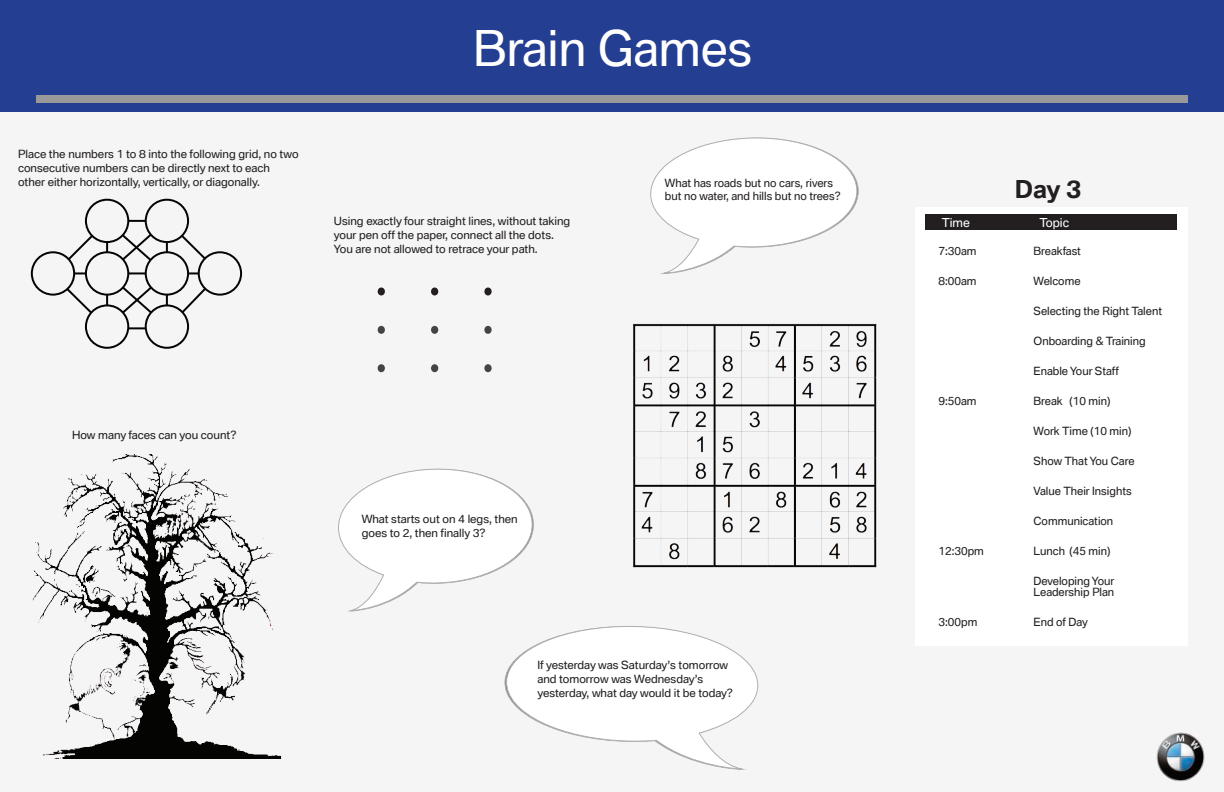
<style>
.page{position:relative;width:1224px;height:792px;background:#f5f5f5}
.page>*{position:absolute;margin:0;border:0;box-sizing:border-box;transform-origin:0 0}
.t1{font:65.8px "Century Gothic";color:#434444;scale:.92 1}
.t2{font:65.8px "Century Gothic";color:#231f20;scale:.92 1}
.t3{font:48px "BMW Type V2";color:#fff}
.t4{font:700 24px "BMW Type V2";color:#231f20}
.t5{font:12px "BMW Type V2";color:#fff}
.t6{font:11px/14px "BMW Type V2";color:#231f20}
</style>
<div class="page">
<div style="left:0;top:0;width:1224px;height:112px;background:#243e91"></div>
<div style="left:36px;top:95px;width:1151px;height:8px;background:#999"></div>
<div style="left:915px;top:208px;width:272px;height:438px;background:#fff"></div>
<img style="left:1156px;top:732px;width:49px;height:50px">
<svg style="left:650px;top:137px;width:209px;height:137px"></svg>
<svg style="left:338px;top:468px;width:196px;height:144px"></svg>
<svg style="left:504px;top:626px;width:255px;height:144px"></svg>
<div style="left:926px;top:214px;width:251px;height:16px;background:#231f20"></div>
<svg style="left:120px;top:232px;width:34px;height:31px"></svg>
<svg style="left:120px;top:285px;width:34px;height:30px"></svg>
<svg style="left:189px;top:272px;width:9px;height:2px"></svg>
<svg style="left:129px;top:272px;width:16px;height:2px"></svg>
<svg style="left:75px;top:272px;width:10px;height:2px"></svg>
<svg style="left:106px;top:296px;width:2px;height:8px"></svg>
<svg style="left:166px;top:296px;width:2px;height:8px"></svg>
<svg style="left:166px;top:243px;width:2px;height:8px"></svg>
<svg style="left:106px;top:243px;width:2px;height:8px"></svg>
<svg style="left:64px;top:286px;width:30px;height:29px"></svg>
<svg style="left:129px;top:327px;width:16px;height:2px"></svg>
<svg style="left:180px;top:286px;width:28px;height:29px"></svg>
<svg style="left:179px;top:233px;width:29px;height:28px"></svg>
<svg style="left:129px;top:220px;width:16px;height:2px"></svg>
<svg style="left:66px;top:233px;width:29px;height:29px"></svg>
<div style="left:85px;top:199px;width:44px;height:44px;border:2px solid #040503;border-radius:50%"></div>
<div style="left:31px;top:251px;width:44px;height:45px;border:2px solid #040503;border-radius:50%"></div>
<div style="left:198px;top:251px;width:44px;height:45px;border:2px solid #040503;border-radius:50%"></div>
<div style="left:85px;top:304px;width:44px;height:45px;border:2px solid #040503;border-radius:50%"></div>
<div style="left:145px;top:304px;width:44px;height:45px;border:2px solid #040503;border-radius:50%"></div>
<div style="left:145px;top:251px;width:44px;height:45px;border:2px solid #040503;border-radius:50%"></div>
<div style="left:85px;top:251px;width:44px;height:45px;border:2px solid #040503;border-radius:50%"></div>
<div style="left:145px;top:199px;width:44px;height:44px;border:2px solid #040503;border-radius:50%"></div>
<img style="left:32px;top:455px;width:250px;height:303px">
<img style="left:633px;top:324px;width:244px;height:244px">
<p class="t6" style="left:18px;top:148px;width:282px">Place the numbers 1 to 8 into the following grid, no two consecutive numbers can be directly next to each other either horizontally, vertically, or diagonally.</p>
<p class="t6" style="left:72px;top:430px;width:166px">How many faces can you count?</p>
<h2 class="t3" style="left:473px;top:20px;width:281px">Brain Games</h2>
<p class="t6" style="left:334px;top:216px;width:238px">Using exactly four straight lines, without taking your pen off the paper, connect all the dots.<br>You are not allowed to retrace your path.</p>
<h1 class="t2" style="left:372px;top:231px;width:136px">. . .</h1>
<h1 class="t1" style="left:372px;top:269px;width:136px">. . .</h1>
<h1 class="t1" style="left:372px;top:307px;width:136px">. . .</h1>
<p class="t6" style="left:362px;top:513px;width:158px">What starts out on 4 legs, then goes to 2, then finally 3?</p>
<p class="t6" style="left:665px;top:177px;width:177px;line-height:13.2px">What has roads but no cars, rivers but no water, and hills but no trees?</p>
<p class="t6" style="left:537px;top:660px;width:197px">If yesterday was Saturday’s tomorrow and tomorrow was Wednesday’s yesterday, what day would it be today?</p>
<h3 class="t4" style="left:1015px;top:175px;width:68px">Day 3</h3>
<p class="t5" style="left:942px;top:215px;width:30px">Time</p>
<p class="t5" style="left:1039px;top:215px;width:31px">Topic</p>
<p class="t6" style="left:939px;top:245px;width:39px">7:30am</p>
<p class="t6" style="left:1034px;top:245px;width:49px">Breakfast</p>
<p class="t6" style="left:939px;top:275px;width:39px">8:00am</p>
<p class="t6" style="left:1034px;top:275px;width:48px">Welcome</p>
<p class="t6" style="left:1034px;top:305px;width:130px">Selecting the Right Talent</p>
<p class="t6" style="left:1034px;top:335px;width:114px">Onboarding &amp; Training</p>
<p class="t6" style="left:1034px;top:365px;width:87px">Enable Your Staff</p>
<p class="t6" style="left:939px;top:395px;width:39px">9:50am</p>
<p class="t6" style="left:1034px;top:395px;width:78px">Break (10 min)</p>
<p class="t6" style="left:1034px;top:425px;width:99px">Work Time (10 min)</p>
<p class="t6" style="left:1034px;top:455px;width:102px">Show That You Care</p>
<p class="t6" style="left:1034px;top:485px;width:100px">Value Their Insights</p>
<p class="t6" style="left:1034px;top:515px;width:81px">Communication</p>
<p class="t6" style="left:939px;top:545px;width:47px">12:30pm</p>
<p class="t6" style="left:1034px;top:545px;width:78px">Lunch (45 min)</p>
<p class="t6" style="left:1034px;top:577px;width:82px;line-height:11px">Developing Your<br>Leadership Plan</p>
<p class="t6" style="left:939px;top:616px;width:40px">3:00pm</p>
<p class="t6" style="left:1034px;top:616px;width:56px">End of Day</p>
</div>
